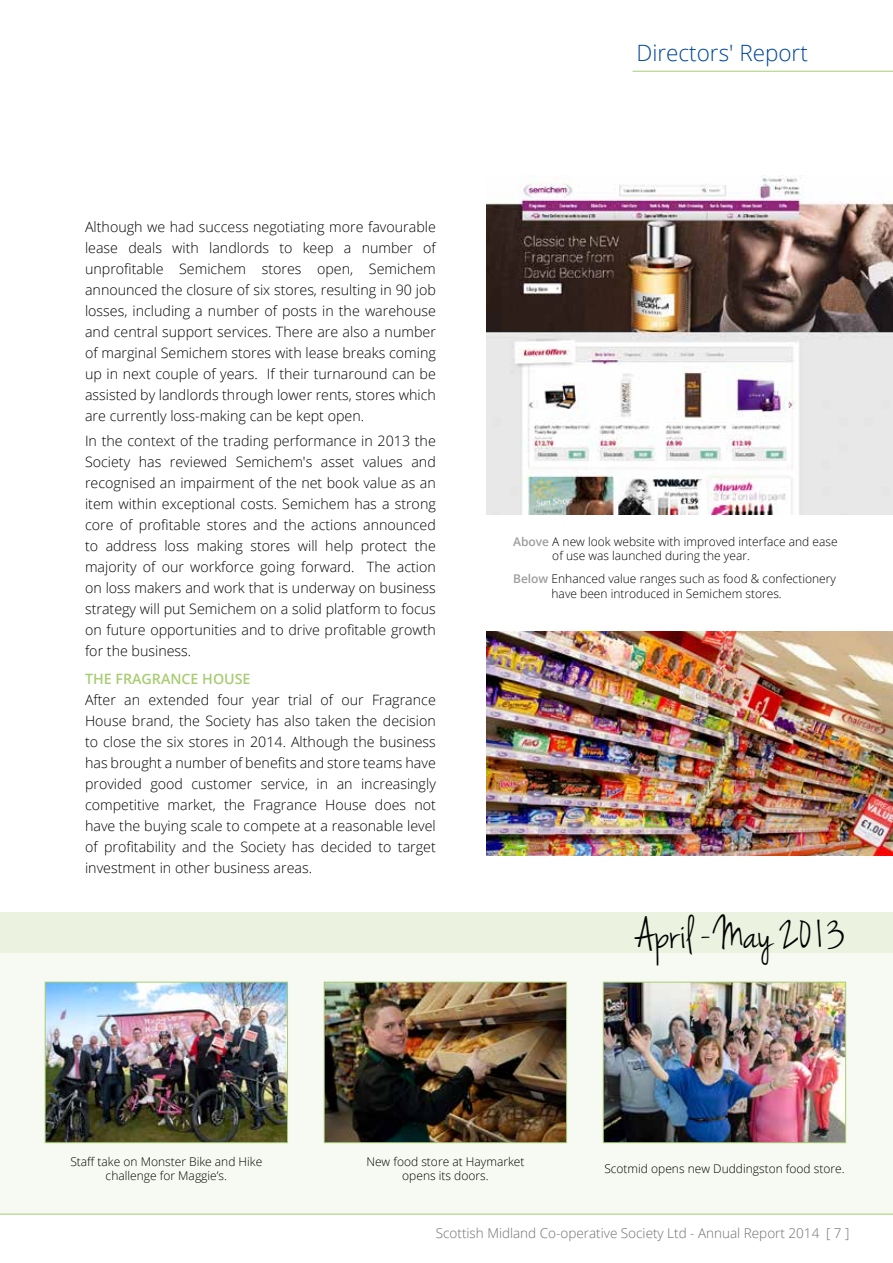
<style>
.page{position:relative;width:893px;height:1263px;background:#fff}
.page>*{position:absolute;margin:0;border:0;box-sizing:border-box;transform-origin:0 0}
.t1{font:48px "Jenna Sue";color:#000}
.t2{font:300 22.5px "Open Sans";color:#00489a}
.t3{font:300 14.25px/21px "Open Sans";color:#000;text-align:justify}
.t4{font:600 14.25px "Open Sans";color:#a8cd74}
.t5{font:300 13.5px "Open Sans";color:#706f6f}
.t6{font:300 12px/14.4px "Open Sans";color:#000}
.s1{font-weight:600;color:#9d9d9c}
</style>
<div class="page">
<div style="left:0;top:912px;width:893px;height:302px;background:#f7faf3"></div>
<div style="left:0;top:912px;width:893px;height:40px;background:#ebf3e0"></div>
<hr style="left:0;top:1214px;width:893px;height:1px;background:#a8cd74">
<hr style="left:632px;top:71px;width:261px;height:1px;background:#a8cd74">
<img style="left:486px;top:176px;width:407px;height:338px">
<img style="left:486px;top:631px;width:407px;height:224px">
<img style="left:326px;top:984px;width:239px;height:157px">
<div style="left:324px;top:982px;width:243px;height:161px;border:1px solid #a8cd74"></div>
<img style="left:605px;top:984px;width:239px;height:157px">
<div style="left:603px;top:982px;width:243px;height:161px;border:1px solid #a8cd74"></div>
<img style="left:47px;top:984px;width:239px;height:157px">
<div style="left:45px;top:982px;width:243px;height:161px;border:1px solid #a8cd74"></div>
<p class="t3" style="left:85px;top:216px;width:352px">Although we had success negotiating more favourable lease deals with landlords to keep a number of unprofitable Semichem stores open, Semichem announced the closure of six stores, resulting in 90 job losses, including a number of posts in the warehouse and central support services. There are also a number of marginal Semichem stores with lease breaks coming up in next couple of years. If their turnaround can be assisted by landlords through lower rents, stores which are currently loss-making can be kept open.</p>
<p class="t3" style="left:85px;top:430px;width:352px">In the context of the trading performance in 2013 the Society has reviewed Semichem's asset values and recognised an impairment of the net book value as an item within exceptional costs. Semichem has a strong core of profitable stores and the actions announced to address loss making stores will help protect the majority of our workforce going forward. The action on loss makers and work that is underway on business strategy will put Semichem on a solid platform to focus on future opportunities and to drive profitable growth for the business.</p>
<p class="t4" style="left:85px;top:669px;width:167px">THE FRAGRANCE HOUSE</p>
<p class="t3" style="left:85px;top:689px;width:352px">After an extended four year trial of our Fragrance House brand, the Society has also taken the decision to close the six stores in 2014. Although the business has brought a number of benefits and store teams have provided good customer service, in an increasingly competitive market, the Fragrance House does not have the buying scale to compete at a reasonable level of profitability and the Society has decided to target investment in other business areas.</p>
<h2 class="t2" style="left:636px;top:38px;width:173px">Directors' Report</h2>
<p class="t6" style="left:552px;top:534px;width:287px;text-indent:-39px"><span class="s1">Above</span> A new look website with improved interface and ease of use was launched during the year.</p>
<p class="t6" style="left:552px;top:571px;width:286px;text-indent:-38px"><span class="s1">Below</span> Enhanced value ranges such as food &amp; confectionery have been introduced in Semichem stores.</p>
<h1 class="t1" style="left:636px;top:906px;width:211px">April -May 2013</h1>
<p class="t6" style="left:70px;top:1154px;width:194px;text-align:center">Staff take on Monster Bike and Hike challenge for Maggie’s.</p>
<p class="t6" style="left:366px;top:1154px;width:160px;text-align:center">New food store at Haymarket opens its doors.</p>
<p class="t6" style="left:604px;top:1161px;width:242px">Scotmid opens new Duddingston food store.</p>
<p class="t5" style="left:436px;top:1224px;width:415px">Scottish Midland Co-operative Society Ltd - Annual Report 2014 [ 7 ]</p>
</div>
